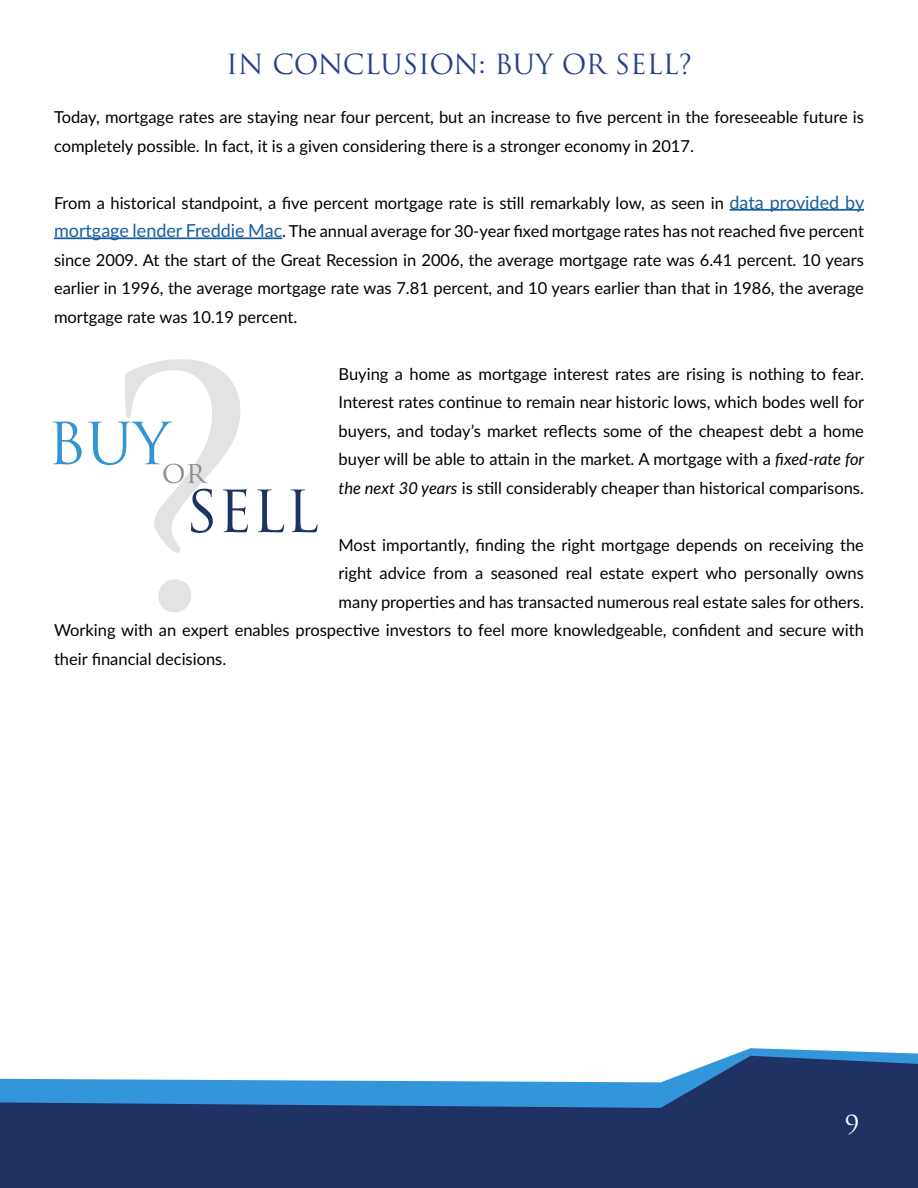
<style>
.page{position:relative;width:918px;height:1188px;background:#fff}
.page>*{position:absolute;margin:0;border:0;box-sizing:border-box;transform-origin:0 0}
.t1{font:322.8px "Trajan Pro";color:#e2e3e3}
.t2{font:56.55px "Trajan Pro";color:#3495d1}
.t3{font:56.55px "Trajan Pro";color:#1e3264}
.t4{font:27px "Trajan Pro";color:#253f8e}
.t5{font:25.5px "Trajan Pro";color:#fff}
.t6{font:16.5px/28.5px "Lato";color:#000;text-align:justify}
.s1{font-size:18px;color:#175d9e}
.s2{font-style:italic}
</style>
<div class="page">
<svg style="left:730px;top:1048px;width:188px;height:8px;fill:#3396da"></svg>
<svg style="left:0;top:1056px;width:918px;height:132px;background:#425e8b"></svg>
<hr style="left:729px;top:209px;width:135px;height:2px;background:#175d9e">
<hr style="left:54px;top:237px;width:228px;height:2px;background:#175d9e">
<p class="t4" style="left:226px;top:47px;width:467px">IN CONCLUSION: BUY OR SELL?</p>
<p class="t6" style="left:54px;top:102px;width:811px">Today, mortgage rates are staying near four percent, but an increase to five percent in the foreseeable future is completely possible. In fact, it is a given considering there is a stronger economy in 2017.</p>
<p class="t6" style="left:54px;top:188px;width:812px">From a historical standpoint, a five percent mortgage rate is still remarkably low, as seen in <span class="s1">data provided by mortgage lender Freddie Mac</span>. The annual average for 30-year fixed mortgage rates has not reached five percent since 2009. At the start of the Great Recession in 2006, the average mortgage rate was 6.41 percent. 10 years earlier in 1996, the average mortgage rate was 7.81 percent, and 10 years earlier than that in 1986, the average mortgage rate was 10.19 percent.</p>
<h1 class="t1" style="left:102px;top:285px;width:159px">?</h1>
<p class="t6" style="left:339px;top:359px;width:527px">Buying a home as mortgage interest rates are rising is nothing to fear.<br>Interest rates continue to remain near historic lows, which bodes well for buyers, and today’s market reflects some of the cheapest debt a home buyer will be able to attain in the market. A mortgage with a <span class="s2">fixed-rate for the next 30 years</span> is still considerably cheaper than historical comparisons.</p>
<h2 class="t2" style="left:47px;top:408px;width:160px">BUY<sub>or</sub></h2>
<h2 class="t3" style="left:185px;top:476px;width:135px">SELL</h2>
<p class="t6" style="left:339px;top:530px;width:527px">Most importantly, finding the right mortgage depends on receiving the</p>
<p class="t6" style="left:339px;top:558px;width:527px">right advice from a seasoned real estate expert who personally owns</p>
<p class="t6" style="left:339px;top:587px;width:527px">many properties and has transacted numerous real estate sales for others.</p>
<p class="t6" style="left:54px;top:615px;width:811px">Working with an expert enables prospective investors to feel more knowledgeable, confident and secure with</p>
<p class="t6" style="left:54px;top:644px;width:174px">their financial decisions.</p>
<h3 class="t5" style="left:845px;top:1109px;width:16px">9</h3>
</div>
